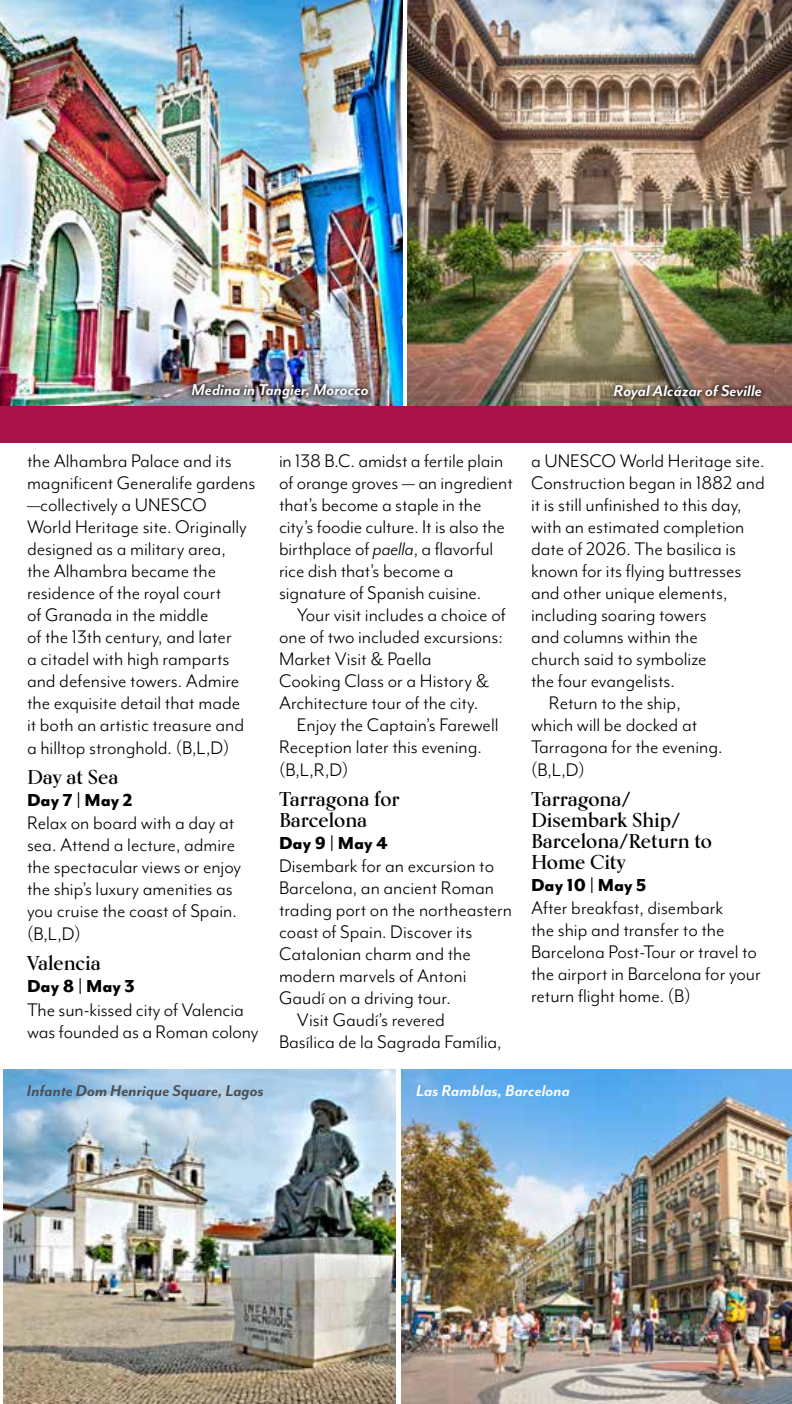
<style>
.page{position:relative;width:792px;height:1404px;background:#fff}
.page>*{position:absolute;margin:0;border:0;box-sizing:border-box;transform-origin:0 0}
.t1{font:21px/22px "Mr Eaves Mod OT";color:#000}
.t2{font:700 20px/21px "Kumlien Pro";color:#000}
.t3{font:800 20px "Mr Eaves Mod OT";color:#000}
.t4{font:italic 700 18px "Mr Eaves Mod OT";color:#fff}
.t5{font:italic 700 18px "Mr Eaves Mod OT";color:#4d4d4f}
.s1{font-style:italic}
</style>
<div class="page">
<hr style="left:791px;top:255px;width:1px;height:398px;background:#e6e7e8">
<img style="left:1px;top:0;width:401px;height:406px">
<img style="left:408px;top:0;width:384px;height:406px">
<div style="left:0;top:406px;width:792px;height:37px;background:#a81246"></div>
<img style="left:3px;top:1070px;width:393px;height:334px">
<img style="left:402px;top:1070px;width:390px;height:334px">
<div style="left:186px;top:378px;width:187px;height:26px;background:#000;opacity:.75"></div>
<div style="left:608px;top:379px;width:159px;height:27px;background:#000;opacity:.75"></div>
<p class="t4" style="left:192px;top:379px;width:179px">Medina in Tangier, Morocco</p>
<p class="t4" style="left:614px;top:381px;width:150px">Royal Alcázar of Seville</p>
<p class="t1" style="left:27px;top:450px;width:230px">the Alhambra Palace and its magnificent Generalife gardens —collectively a UNESCO<br>World Heritage site. Originally designed as a military area,<br>the Alhambra became the residence of the royal court<br>of Granada in the middle<br>of the 13th century, and later<br>a citadel with high ramparts and defensive towers. Admire the exquisite detail that made<br>it both an artistic treasure and a hilltop stronghold. (B,L,D)</p>
<p class="t2" style="left:27px;top:766px;width:93px">Day at Sea</p>
<p class="t3" style="left:27px;top:788px;width:107px">Day 7 | May 2</p>
<p class="t1" style="left:27px;top:812px;width:216px">Relax on board with a day at sea. Attend a lecture, admire the spectacular views or enjoy the ship’s luxury amenities as you cruise the coast of Spain. (B,L,D)</p>
<p class="t2" style="left:27px;top:952px;width:75px">Valencia</p>
<p class="t3" style="left:27px;top:974px;width:109px">Day 8 | May 3</p>
<p class="t1" style="left:27px;top:998px;width:233px">The sun‑kissed city of Valencia was founded as a Roman colony</p>
<p class="t1" style="left:279px;top:450px;width:235px">in 138 B.C. amidst a fertile plain of orange groves — an ingredient that’s become a staple in the city’s foodie culture. It is also the birthplace of <span class="s1">paella</span>, a flavorful rice dish that’s become a signature of Spanish cuisine.</p>
<p class="t1" style="left:279px;top:604px;width:228px;text-indent:18px">Your visit includes a choice of one of two included excursions:<br>Market Visit &amp; Paella<br>Cooking Class or a History &amp;<br>Architecture tour of the city.</p>
<p class="t1" style="left:279px;top:714px;width:221px;text-indent:18px">Enjoy the Captain’s Farewell<br>Reception later this evening. (B,L,R,D)</p>
<p class="t2" style="left:279px;top:788px;width:122px">Tarragona for<br>Barcelona</p>
<p class="t3" style="left:279px;top:831px;width:111px">Day 9 | May 4</p>
<p class="t1" style="left:279px;top:855px;width:217px">Disembark for an excursion to</p>
<p class="t1" style="left:279px;top:877px;width:217px">Barcelona, an ancient Roman</p>
<p class="t1" style="left:279px;top:899px;width:235px">trading port on the northeastern</p>
<p class="t1" style="left:279px;top:921px;width:195px">coast of Spain. Discover its</p>
<p class="t1" style="left:279px;top:943px;width:193px">Catalonian charm and the</p>
<p class="t1" style="left:279px;top:965px;width:189px">modern marvels of Antoni</p>
<p class="t1" style="left:279px;top:987px;width:173px">Gaudí on a driving tour.</p>
<p class="t1" style="left:297px;top:1009px;width:149px">Visit Gaudí’s revered</p>
<p class="t1" style="left:279px;top:1031px;width:224px">Basílica de la Sagrada Família,</p>
<p class="t1" style="left:531px;top:450px;width:235px">a UNESCO World Heritage site.</p>
<p class="t1" style="left:531px;top:472px;width:235px">Construction began in 1882 and</p>
<p class="t1" style="left:531px;top:494px;width:212px">it is still unfinished to this day,</p>
<p class="t1" style="left:531px;top:516px;width:215px">with an estimated completion</p>
<p class="t1" style="left:531px;top:538px;width:207px">date of 2026. The basilica is</p>
<p class="t1" style="left:531px;top:560px;width:212px">known for its flying buttresses</p>
<p class="t1" style="left:531px;top:582px;width:198px">and other unique elements,</p>
<p class="t1" style="left:531px;top:604px;width:177px">including soaring towers</p>
<p class="t1" style="left:531px;top:626px;width:168px">and columns within the</p>
<p class="t1" style="left:531px;top:648px;width:177px">church said to symbolize</p>
<p class="t1" style="left:531px;top:670px;width:145px">the four evangelists.</p>
<p class="t1" style="left:549px;top:692px;width:133px">Return to the ship,</p>
<p class="t1" style="left:531px;top:714px;width:168px">which will be docked at</p>
<p class="t1" style="left:531px;top:736px;width:193px">Tarragona for the evening.</p>
<p class="t1" style="left:531px;top:758px;width:55px">(B,L,D)</p>
<p class="t2" style="left:531px;top:788px;width:183px">Tarragona/<br>Disembark Ship/<br>Barcelona/Return to<br>Home City</p>
<p class="t3" style="left:531px;top:873px;width:117px">Day 10 | May 5</p>
<p class="t1" style="left:531px;top:897px;width:231px">After breakfast, disembark<br>the ship and transfer to the<br>Barcelona Post-Tour or travel to the airport in Barcelona for your return flight home. (B)</p>
<p class="t5" style="left:27px;top:1081px;width:238px">Infante Dom Henrique Square, Lagos</p>
<p class="t4" style="left:416px;top:1081px;width:155px">Las Ramblas, Barcelona</p>
</div>
